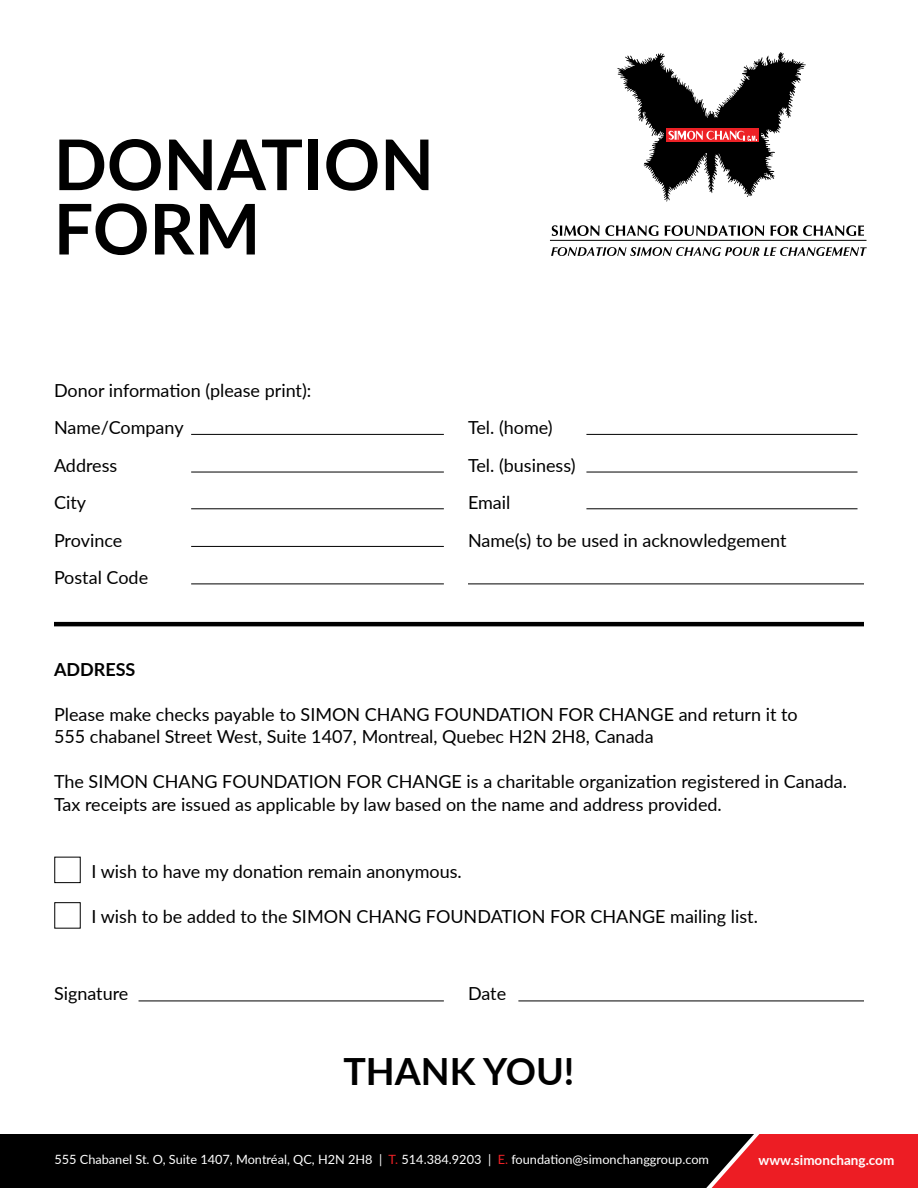
<style>
.page{position:relative;width:918px;height:1188px;background:#fff}
.page>*{position:absolute;margin:0;border:0;box-sizing:border-box;transform-origin:0 0}
.t1{font:700 69.9px/64.3px "Lato";color:#000}
.t2{font:700 37.5px "Lato";color:#000}
.t3{font:18px/37.5px "Lato";color:#000}
.t4{font:700 18px "Lato";color:#000}
.t5{font:700 13.5px "Lato";color:#fff}
.t6{font:12.75px "Lato";color:#fff}
.s1{color:#ed2126}
</style>
<div class="page">
<svg style="left:0;top:1134px;width:918px;height:54px;background:#2f0708"></svg>
<hr style="left:54px;top:622px;width:810px;height:4px;background:#000">
<div style="left:54px;top:857px;width:27px;height:26px;border:1px solid #000"></div>
<hr style="left:191px;top:434px;width:253px;height:1px;background:#000">
<hr style="left:586px;top:434px;width:272px;height:1px;background:#000">
<hr style="left:191px;top:509px;width:253px;height:1px;background:#000">
<hr style="left:586px;top:509px;width:272px;height:1px;background:#000">
<hr style="left:191px;top:472px;width:253px;height:1px;background:#000">
<hr style="left:586px;top:472px;width:272px;height:1px;background:#000">
<hr style="left:191px;top:546px;width:253px;height:1px;background:#000">
<hr style="left:191px;top:584px;width:253px;height:1px;background:#000">
<hr style="left:139px;top:1001px;width:305px;height:1px;background:#000">
<hr style="left:518px;top:1001px;width:346px;height:1px;background:#000">
<hr style="left:468px;top:584px;width:396px;height:1px;background:#000">
<svg style="left:552px;top:225px;width:107px;height:11px"></svg>
<svg style="left:665px;top:225px;width:99px;height:11px"></svg>
<svg style="left:771px;top:225px;width:93px;height:11px"></svg>
<svg style="left:551px;top:247px;width:316px;height:9px"></svg>
<svg style="left:617px;top:52px;width:189px;height:150px"></svg>
<hr style="left:550px;top:240px;width:317px;height:1px;background:#000">
<h1 class="t1" style="left:54px;top:129px;width:382px">DONATION<br>FORM</h1>
<p class="t3" style="left:54px;top:371px;width:259px">Donor information (please print):<br>Name/Company<br>Address<br>City<br>Province<br>Postal Code</p>
<p class="t3" style="left:468px;top:408px;width:320px">Tel. (home)<br>Tel. (business)<br>Email<br>Name(s) to be used in acknowledgement</p>
<p class="t4" style="left:54px;top:656px;width:83px">ADDRESS</p>
<p class="t3" style="left:54px;top:702px;width:745px;line-height:22.5px">Please make checks payable to SIMON CHANG FOUNDATION FOR CHANGE and return it to<br>555 chabanel Street West, Suite 1407, Montreal, Quebec H2N 2H8, Canada</p>
<p class="t3" style="left:54px;top:770px;width:795px;line-height:22.5px">The SIMON CHANG FOUNDATION FOR CHANGE is a charitable organization registered in Canada.<br>Tax receipts are issued as applicable by law based on the name and address provided.</p>
<p class="t3" style="left:91px;top:852px;width:372px">I wish to have my donation remain anonymous.</p>
<p class="t3" style="left:91px;top:897px;width:668px">I wish to be added to the SIMON CHANG FOUNDATION FOR CHANGE mailing list.</p>
<p class="t3" style="left:54px;top:974px;width:76px">Signature</p>
<p class="t3" style="left:468px;top:974px;width:40px">Date</p>
<h2 class="t2" style="left:343px;top:1044px;width:233px">THANK YOU!</h2>
<p class="t6" style="left:54px;top:1150px;width:656px">555 Chabanel St. O, Suite 1407, Montréal, QC, H2N 2H8 | <span class="s1">T.</span> 514.384.9203 | <span class="s1">E.</span> foundation@simonchanggroup.com</p>
<p class="t5" style="left:759px;top:1150px;width:137px">www.simonchang.com</p>
</div>
